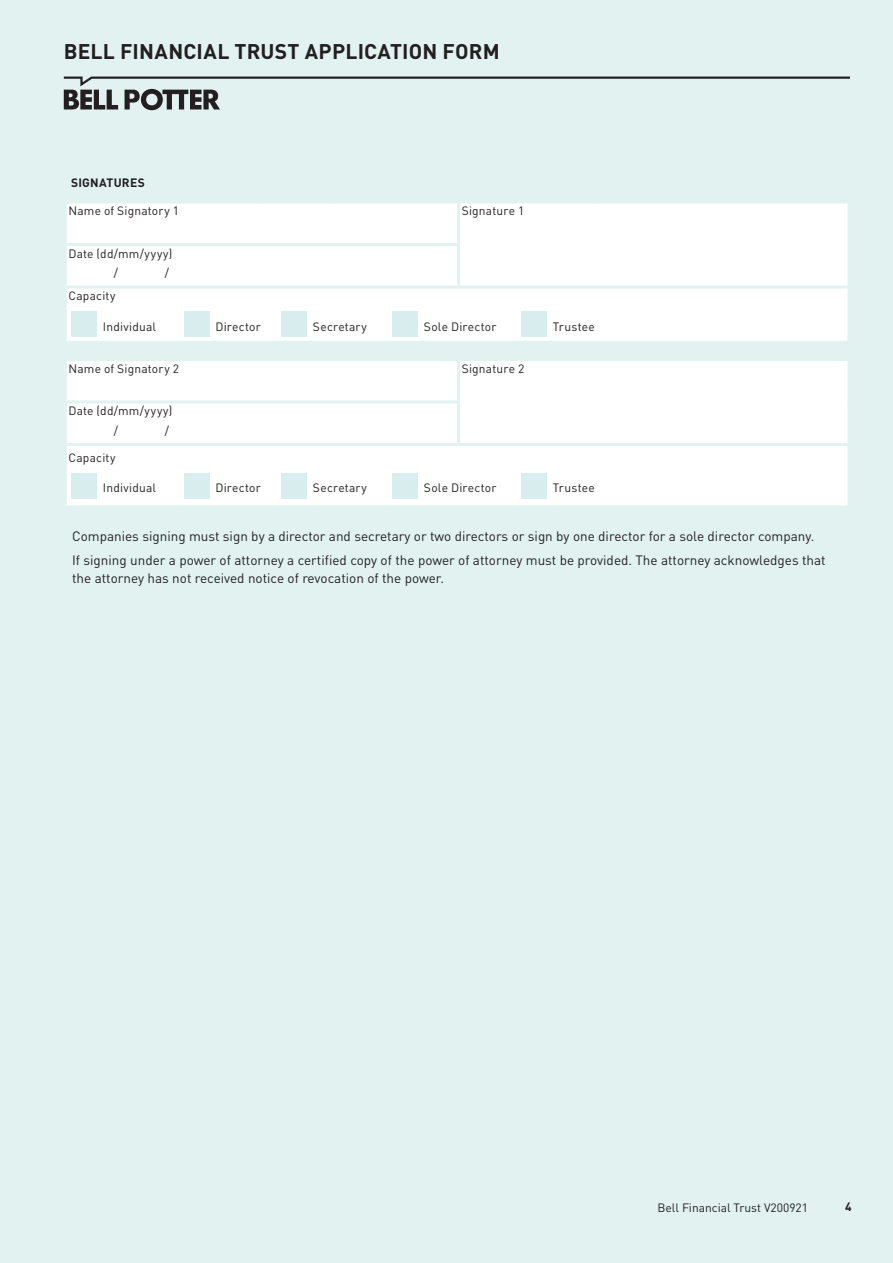
<style>
.page{position:relative;width:893px;height:1263px;background:#e1f2f1}
.page>*{position:absolute;margin:0;border:0;box-sizing:border-box;transform-origin:0 0}
.t1{font:700 21px "DINOT";letter-spacing:.01em;color:#231f20}
.App_Form_-_Bullet_Po{font:13.5px/18px "DINOT";color:#231f20}
.Form_-_Body{font:12px "DINOT";letter-spacing:.015em;color:#231f20}
.Body_Copy_-_Bullet_P{font:12px "DINOT";color:#231f20}
.Form_-_Heading{font:700 12px "DINOT";letter-spacing:.015em;color:#231f20}
.Body_Copy_-_Bullet_P-2{font:700 12px "DINOT";color:#231f20}
.t2{font:700 10.5px "Avant Gard Goth EF";color:#231f20}
.s1{font-size:19.5px;color:#1dbcb8}
</style>
<div class="page">
<svg style="left:64px;top:77px;width:785px;height:33px"></svg>
<div style="left:67px;top:203px;width:780px;height:302px;background:#fff"></div>
<div style="left:65px;top:244px;width:394px;height:43px;background:#fff"></div>
<hr style="left:64px;top:341px;width:198px;height:3px;background:#e1f2f1">
<hr style="left:262px;top:341px;width:74px;height:3px;background:#e1f2f1">
<hr style="left:336px;top:341px;width:123px;height:3px;background:#e1f2f1">
<hr style="left:459px;top:341px;width:134px;height:3px;background:#e1f2f1">
<hr style="left:593px;top:341px;width:21px;height:3px;background:#e1f2f1">
<hr style="left:614px;top:341px;width:236px;height:3px;background:#e1f2f1">
<hr style="left:457px;top:203px;width:3px;height:40px;background:#e1f2f1">
<hr style="left:460px;top:286px;width:133px;height:3px;background:#e1f2f1">
<hr style="left:593px;top:286px;width:21px;height:3px;background:#e1f2f1">
<hr style="left:614px;top:286px;width:236px;height:3px;background:#e1f2f1">
<hr style="left:64px;top:243px;width:198px;height:3px;background:#e1f2f1">
<hr style="left:64px;top:246px;width:3px;height:40px;background:#e1f2f1">
<hr style="left:262px;top:243px;width:74px;height:3px;background:#e1f2f1">
<hr style="left:336px;top:243px;width:124px;height:3px;background:#e1f2f1">
<hr style="left:457px;top:246px;width:3px;height:40px;background:#e1f2f1">
<hr style="left:64px;top:286px;width:198px;height:3px;background:#e1f2f1">
<hr style="left:262px;top:286px;width:74px;height:3px;background:#e1f2f1">
<hr style="left:336px;top:286px;width:124px;height:3px;background:#e1f2f1">
<hr style="left:64px;top:358px;width:198px;height:3px;background:#e1f2f1">
<hr style="left:262px;top:358px;width:74px;height:3px;background:#e1f2f1">
<hr style="left:336px;top:358px;width:123px;height:3px;background:#e1f2f1">
<hr style="left:459px;top:358px;width:134px;height:3px;background:#e1f2f1">
<hr style="left:457px;top:361px;width:3px;height:39px;background:#e1f2f1">
<hr style="left:593px;top:358px;width:21px;height:3px;background:#e1f2f1">
<hr style="left:614px;top:358px;width:236px;height:3px;background:#e1f2f1">
<hr style="left:459px;top:443px;width:134px;height:3px;background:#e1f2f1">
<hr style="left:593px;top:443px;width:21px;height:3px;background:#e1f2f1">
<hr style="left:614px;top:443px;width:236px;height:3px;background:#e1f2f1">
<hr style="left:64px;top:400px;width:198px;height:3px;background:#e1f2f1">
<hr style="left:262px;top:400px;width:74px;height:3px;background:#e1f2f1">
<hr style="left:336px;top:400px;width:124px;height:3px;background:#e1f2f1">
<hr style="left:457px;top:403px;width:3px;height:40px;background:#e1f2f1">
<hr style="left:64px;top:443px;width:198px;height:3px;background:#e1f2f1">
<hr style="left:262px;top:443px;width:74px;height:3px;background:#e1f2f1">
<hr style="left:336px;top:443px;width:123px;height:3px;background:#e1f2f1">
<div style="left:71px;top:311px;width:26px;height:26px;background:#d8eeee"></div>
<div style="left:184px;top:311px;width:25px;height:26px;background:#d8eeee"></div>
<div style="left:281px;top:311px;width:26px;height:26px;background:#d8eeee"></div>
<div style="left:392px;top:311px;width:26px;height:26px;background:#d8eeee"></div>
<div style="left:521px;top:311px;width:26px;height:26px;background:#d8eeee"></div>
<div style="left:71px;top:473px;width:26px;height:25px;background:#d8eeee"></div>
<div style="left:184px;top:473px;width:25px;height:25px;background:#d8eeee"></div>
<div style="left:281px;top:473px;width:26px;height:25px;background:#d8eeee"></div>
<div style="left:392px;top:473px;width:26px;height:25px;background:#d8eeee"></div>
<div style="left:521px;top:473px;width:26px;height:25px;background:#d8eeee"></div>
<h1 class="t1" style="left:64px;top:38px;width:437px">BELL FINANCIAL TRUST APPLICATION FORM</h1>
<p class="Form_-_Heading" style="left:71px;top:175px;width:75px">SIGNATURES</p>
<p class="Form_-_Body" style="left:68px;top:204px;width:112px">Name of Signatory 1</p>
<p class="Form_-_Body" style="left:462px;top:204px;width:64px">Signature 1</p>
<p class="Form_-_Body" style="left:68px;top:246px;width:105px">Date (dd/mm/yyyy)</p>
<p class="Form_-_Body" style="left:114px;top:265px;width:6px">/</p>
<p class="Form_-_Body" style="left:165px;top:265px;width:6px">/</p>
<p class="Form_-_Body" style="left:68px;top:289px;width:49px">Capacity</p>
<p class="Form_-_Body" style="left:103px;top:319px;width:55px">Individual</p>
<p class="Form_-_Body" style="left:215px;top:319px;width:47px">Director</p>
<p class="Form_-_Body" style="left:313px;top:319px;width:55px">Secretary</p>
<p class="Form_-_Body" style="left:424px;top:319px;width:74px">Sole Director</p>
<p class="Form_-_Body" style="left:553px;top:319px;width:43px">Trustee</p>
<p class="Form_-_Body" style="left:68px;top:361px;width:112px">Name of Signatory 2</p>
<p class="Form_-_Body" style="left:462px;top:361px;width:64px">Signature 2</p>
<p class="Form_-_Body" style="left:68px;top:404px;width:105px">Date (dd/mm/yyyy)</p>
<p class="Form_-_Body" style="left:114px;top:423px;width:6px">/</p>
<p class="Form_-_Body" style="left:165px;top:423px;width:6px">/</p>
<p class="Form_-_Body" style="left:68px;top:450px;width:49px">Capacity</p>
<p class="Form_-_Body" style="left:103px;top:481px;width:55px">Individual</p>
<p class="Form_-_Body" style="left:215px;top:481px;width:47px">Director</p>
<p class="Form_-_Body" style="left:313px;top:481px;width:55px">Secretary</p>
<p class="Form_-_Body" style="left:424px;top:481px;width:74px">Sole Director</p>
<p class="Form_-_Body" style="left:553px;top:481px;width:43px">Trustee</p>
<p class="App_Form_-_Bullet_Po" style="left:72px;top:527px;width:744px">Companies signing must sign by a director and secretary or two directors or sign by one director for a sole director company.</p>
<p class="App_Form_-_Bullet_Po" style="left:72px;top:551px;width:755px">If signing under a power of attorney a certified copy of the power of attorney must be provided. The attorney acknowledges that the attorney has not received notice of revocation of the power.</p>
<p class="t2" style="left:735px;top:1198px;width:84px">CASH ACCOUNT<span class="s1">.</span></p>
<p class="Body_Copy_-_Bullet_P" style="left:658px;top:1200px;width:152px">Bell Financial Trust V200921</p>
<p class="Body_Copy_-_Bullet_P-2" style="left:845px;top:1199px;width:8px">4</p>
</div>
